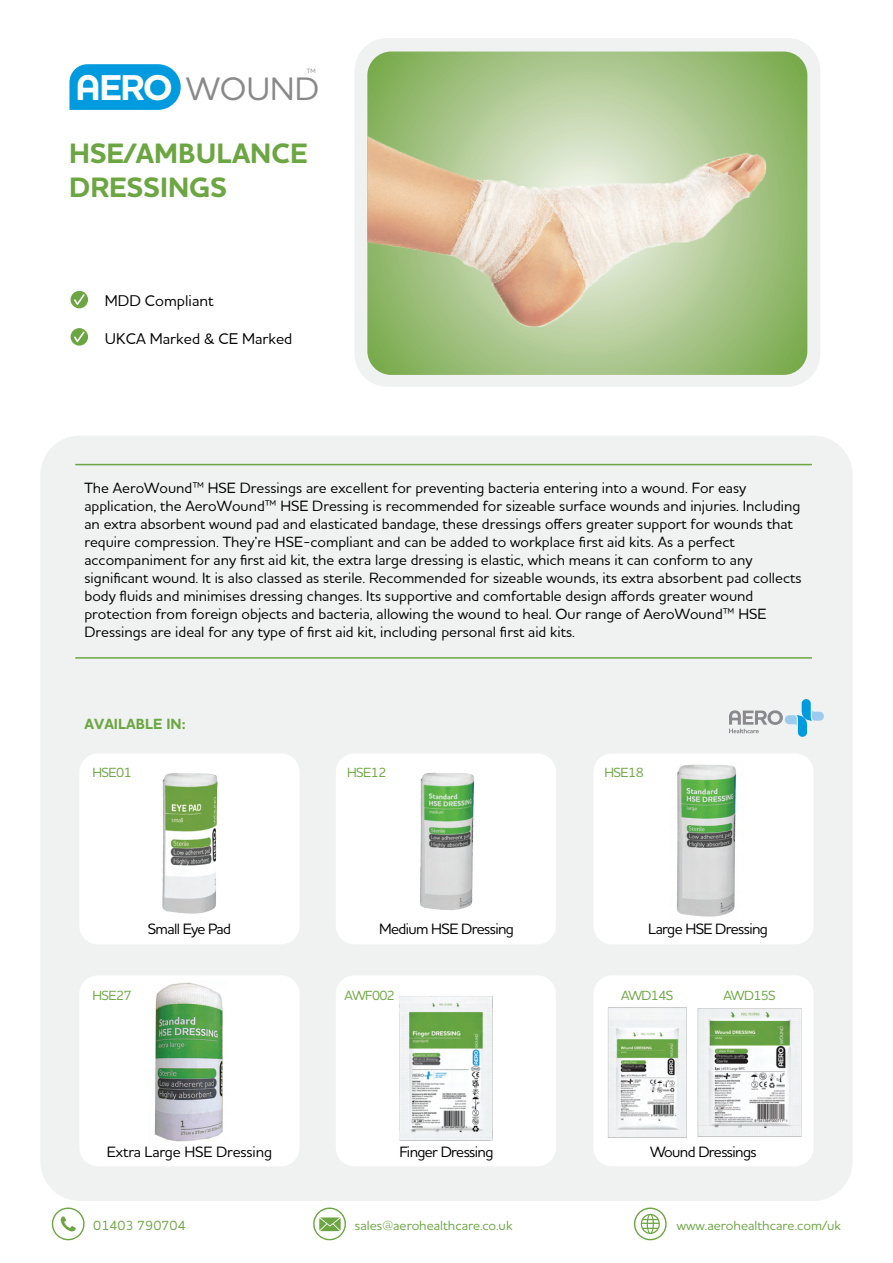
<style>
.page{position:relative;width:893px;height:1263px;background:#fff}
.page>*{position:absolute;margin:0;border:0;box-sizing:border-box;transform-origin:0 0}
.t1{font:500 33.15px "Houschka Pro";color:#8a898a}
.t2{font:700 28.5px/34.2px "Houschka Pro";color:#6ca642}
.t3{font:500 15.6px "Houska Pro Aero";color:#000}
.t4{font:500 15.15px "Houschka Pro";letter-spacing:-.04em;color:#000}
.t5{font:500 15.15px "Houschka Pro";letter-spacing:-.01em;color:#000}
.t6{font:500 15px/18px "Houska Pro Aero";color:#000}
.t7{font:700 15px "Houschka Pro";color:#6ca642}
.t8{font:500 13.5px "Houschka Pro";color:#6ca642}
.t9{font:500 6.3px "Houschka Pro";color:#8a898a}
.s1{font-weight:700;font-size:36.45px;color:#fff}
</style>
<div class="page">
<div style="left:40px;top:436px;width:813px;height:765px;background:#f0f1f1;border-radius:39px"></div>
<div style="left:79px;top:753px;width:221px;height:191px;background:#fff;border-radius:19px"></div>
<div style="left:336px;top:753px;width:220px;height:191px;background:#fff;border-radius:19px"></div>
<div style="left:593px;top:753px;width:221px;height:191px;background:#fff;border-radius:19px"></div>
<div style="left:79px;top:975px;width:221px;height:191px;background:#fff;border-radius:19px"></div>
<div style="left:336px;top:975px;width:220px;height:191px;background:#fff;border-radius:19px"></div>
<div style="left:593px;top:975px;width:221px;height:191px;background:#fff;border-radius:19px"></div>
<img style="left:351px;top:753px;width:190px;height:157px">
<img style="left:93px;top:753px;width:192px;height:161px">
<div style="left:354px;top:38px;width:466px;height:349px;background:#f0f1f1;border-radius:33px"></div>
<svg style="left:729px;top:699px;width:95px;height:38px"></svg>
<hr style="left:75px;top:657px;width:737px;height:2px;background:#6ca642">
<hr style="left:75px;top:464px;width:737px;height:1px;background:#6ca642">
<svg style="left:634px;top:1207px;width:33px;height:33px"></svg>
<svg style="left:313px;top:1207px;width:33px;height:33px"></svg>
<svg style="left:52px;top:1207px;width:33px;height:33px"></svg>
<svg style="left:69px;top:64px;width:112px;height:46px;background:#12a2e0"></svg>
<svg style="left:71px;top:291px;width:17px;height:17px"></svg>
<svg style="left:71px;top:328px;width:17px;height:18px"></svg>
<svg style="left:367px;top:52px;width:440px;height:323px;background:#97bb74"></svg>
<img style="left:367px;top:87px;width:399px;height:269px">
<img style="left:676px;top:764px;width:61px;height:153px">
<img style="left:154px;top:982px;width:69px;height:160px">
<img style="left:399px;top:996px;width:94px;height:145px">
<img style="left:608px;top:1007px;width:79px;height:131px">
<img style="left:697px;top:1008px;width:105px;height:129px">
<p class="t9" style="left:307px;top:67px;width:10px">TM</p>
<h1 class="t1" style="left:76px;top:68px;width:245px"><span class="s1">AERO</span> WOUND</h1>
<h2 class="t2" style="left:69px;top:136px;width:240px">HSE/AMBULANCE<br>DRESSINGS</h2>
<p class="t3" style="left:105px;top:291px;width:110px">MDD Compliant</p>
<p class="t3" style="left:105px;top:328px;width:189px">UKCA Marked &amp; CE Marked</p>
<p class="t6" style="left:84px;top:479px;width:719px">The AeroWound™ HSE Dressings are excellent for preventing bacteria entering into a wound. For easy application, the AeroWound™ HSE Dressing is recommended for sizeable surface wounds and injuries. Including an extra absorbent wound pad and elasticated bandage, these dressings offers greater support for wounds that require compression. They’re HSE-compliant and can be added to workplace first aid kits. As a perfect accompaniment for any first aid kit, the extra large dressing is elastic, which means it can conform to any significant wound. It is also classed as sterile. Recommended for sizeable wounds, its extra absorbent pad collects body fluids and minimises dressing changes. Its supportive and comfortable design affords greater wound protection from foreign objects and bacteria, allowing the wound to heal. Our range of AeroWound™ HSE Dressings are ideal for any type of first aid kit, including personal first aid kits.</p>
<p class="t7" style="left:85px;top:714px;width:103px">AVAILABLE IN:</p>
<p class="t8" style="left:92px;top:764px;width:41px">HSE01</p>
<p class="t8" style="left:347px;top:764px;width:41px">HSE12</p>
<p class="t8" style="left:604px;top:764px;width:41px">HSE18</p>
<p class="t4" style="left:148px;top:919px;width:85px">Small Eye Pad</p>
<p class="t4" style="left:379px;top:919px;width:136px">Medium HSE Dressing</p>
<p class="t4" style="left:648px;top:919px;width:121px">Large HSE Dressing</p>
<p class="t8" style="left:92px;top:987px;width:41px">HSE27</p>
<p class="t8" style="left:345px;top:987px;width:52px">AWF002</p>
<p class="t8" style="left:621px;top:987px;width:54px">AWD14S</p>
<p class="t8" style="left:723px;top:987px;width:54px">AWD15S</p>
<p class="t5" style="left:107px;top:1142px;width:167px">Extra Large HSE Dressing</p>
<p class="t4" style="left:400px;top:1142px;width:95px">Finger Dressing</p>
<p class="t4" style="left:650px;top:1142px;width:108px">Wound Dressings</p>
<p class="t8" style="left:93px;top:1217px;width:94px">01403 790704</p>
<p class="t8" style="left:355px;top:1217px;width:159px">sales@aerohealthcare.co.uk</p>
<p class="t8" style="left:677px;top:1217px;width:166px">www.aerohealthcare.com/uk</p>
</div>
